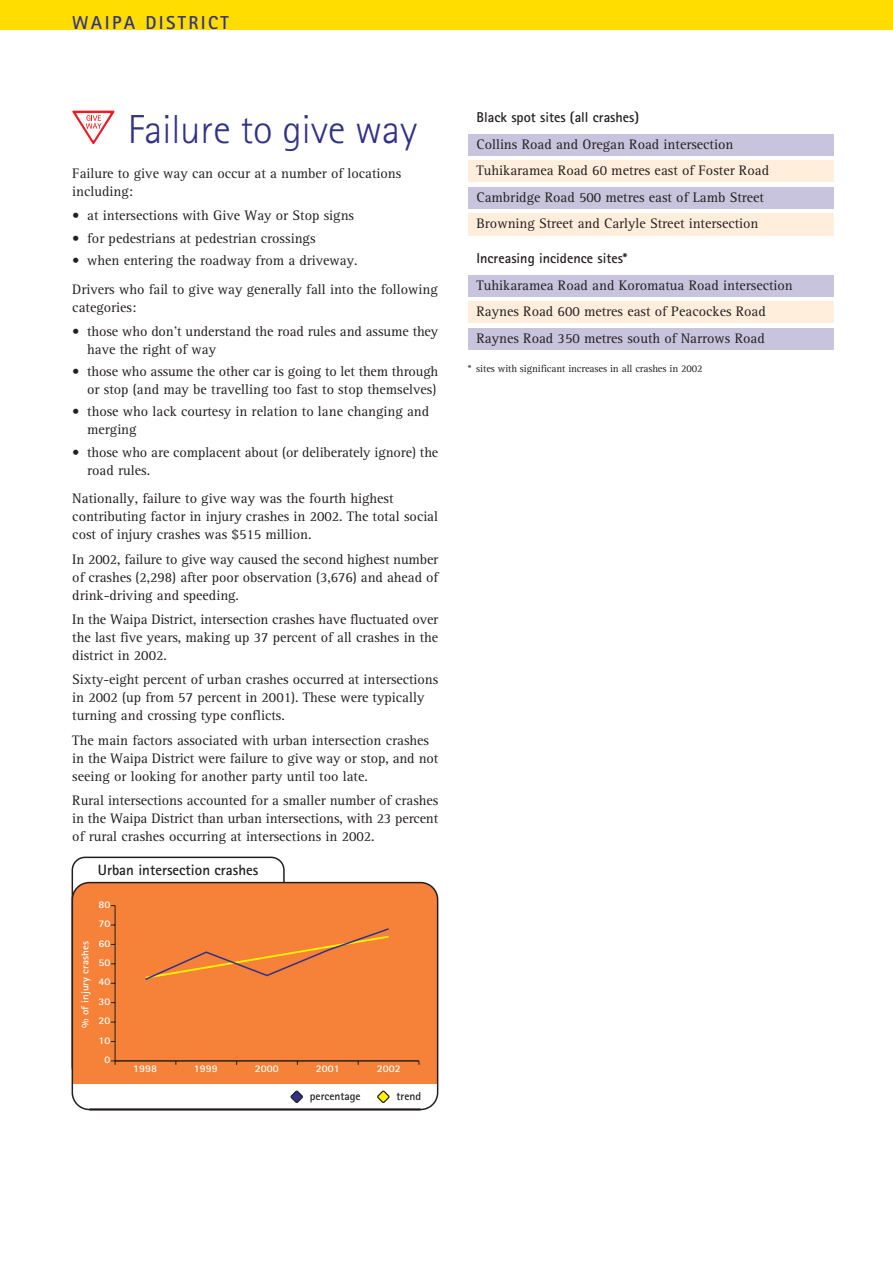
<style>
.page{position:relative;width:893px;height:1263px;background:#fff}
.page>*{position:absolute;margin:0;border:0;box-sizing:border-box;transform-origin:0 0}
.t1{font:40.5px "Rotis Sans Serif Light NZT";color:#303188}
.t2{font:18.75px "Rotis Sans Serif Bold NZT";letter-spacing:.125em;color:#303188}
.t3{font:15px "Rotis Sans Serif Bold NZT";color:#231f20}
.t4{font:14.25px/18px "Rotis Serif NZT";color:#231f20}
.t5{font:14.25px "Rotis Sans Serif Bold NZT";color:#231f20}
.t6{font:11.55px "Rotis Sans Serif Bold NZT";color:#231f20}
.t7{font:10.5px "Rotis Serif NZT";letter-spacing:-.01em;color:#231f20}
.t8{font:10.2px "Rotis Sans Serif Bold NZT";color:#fff;scale:1.09 1}
</style>
<div class="page">
<div style="left:468px;top:275px;width:365px;height:21px;background:#c8c4dd"></div>
<div style="left:468px;top:301px;width:365px;height:22px;background:#ffeedc"></div>
<div style="left:468px;top:328px;width:365px;height:22px;background:#c8c4dd"></div>
<div style="left:468px;top:213px;width:365px;height:23px;background:#ffeedc"></div>
<div style="left:468px;top:134px;width:365px;height:21px;background:#c8c4dd"></div>
<div style="left:468px;top:160px;width:365px;height:22px;background:#ffeedc"></div>
<div style="left:468px;top:187px;width:365px;height:22px;background:#c8c4dd"></div>
<div style="left:0;top:0;width:892px;height:30px;background:#fd0"></div>
<div style="left:72px;top:883px;width:365px;height:226px;background:#f58238;border-radius:17px"></div>
<div style="left:72px;top:1084px;width:365px;height:25px;background:#fff"></div>
<div style="left:72px;top:882px;width:366px;height:228px;border:2px solid #231f20;border-radius:17px"></div>
<hr style="left:115px;top:1061px;width:304px;height:1px;background:#231f20">
<svg style="left:78px;top:1090px;width:352px;height:21px"></svg>
<hr style="left:115px;top:1060px;width:304px;height:1px;background:#231f20">
<svg style="left:111px;top:1060px;width:5px;height:5px"></svg>
<hr style="left:115px;top:906px;width:1px;height:155px;background:#231f20">
<svg style="left:145px;top:928px;width:244px;height:52px"></svg>
<svg style="left:72px;top:111px;width:43px;height:33px"></svg>
<h2 class="t2" style="left:72px;top:16px;width:158px">WAIPA DISTRICT</h2>
<h1 class="t1" style="left:128px;top:114px;width:291px">Failure to give way</h1>
<p class="t4" style="left:72px;top:165px;width:330px">Failure to give way can occur at a number of locations including:</p>
<p class="t4" style="left:72px;top:208px;width:283px">• at intersections with Give Way or Stop signs</p>
<p class="t4" style="left:72px;top:230px;width:245px">• for pedestrians at pedestrian crossings</p>
<p class="t4" style="left:72px;top:247px;width:367px;line-height:28.7px">• when entering the roadway from a driveway.<br>Drivers who fail to give way generally fall into the following</p>
<p class="t4" style="left:72px;top:299px;width:65px">categories:</p>
<p class="t4" style="left:87px;top:323px;width:352px;text-indent:-15px">• those who don't understand the road rules and assume they have the right of way</p>
<p class="t4" style="left:72px;top:364px;width:367px;text-align:right">• those who assume the other car is going to let them through or stop (and may be travelling too fast to stop themselves)</p>
<p class="t4" style="left:87px;top:404px;width:343px;text-indent:-15px">• those who lack courtesy in relation to lane changing and merging</p>
<p class="t4" style="left:87px;top:444px;width:352px;text-indent:-15px">• those who are complacent about (or deliberately ignore) the road rules.</p>
<p class="t4" style="left:72px;top:491px;width:367px">Nationally, failure to give way was the fourth highest contributing factor in injury crashes in 2002. The total social cost of injury crashes was $515 million.</p>
<p class="t4" style="left:72px;top:551px;width:367px;text-align:justify">In 2002, failure to give way caused the second highest number of crashes (2,298) after poor observation (3,676) and ahead of drink-driving and speeding.</p>
<p class="t4" style="left:72px;top:612px;width:367px;text-align:justify">In the Waipa District, intersection crashes have fluctuated over the last five years, making up 37 percent of all crashes in the district in 2002.</p>
<p class="t4" style="left:72px;top:672px;width:367px">Sixty-eight percent of urban crashes occurred at intersections in 2002 (up from 57 percent in 2001). These were typically turning and crossing type conflicts.</p>
<p class="t4" style="left:72px;top:732px;width:367px">The main factors associated with urban intersection crashes in the Waipa District were failure to give way or stop, and not seeing or looking for another party until too late.</p>
<p class="t4" style="left:72px;top:793px;width:367px;text-align:justify">Rural intersections accounted for a smaller number of crashes in the Waipa District than urban intersections, with 23 percent of rural crashes occurring at intersections in 2002.</p>
<p class="t3" style="left:98px;top:864px;width:162px">Urban intersection crashes</p>
<p class="t8" style="left:98px;top:900px;width:12px">80</p>
<p class="t8" style="left:81px;top:1028px;width:81px;rotate:-90deg">% of injury crashes</p>
<p class="t8" style="left:98px;top:920px;width:12px">70</p>
<p class="t8" style="left:98px;top:939px;width:12px">60</p>
<p class="t8" style="left:98px;top:959px;width:12px">50</p>
<p class="t8" style="left:98px;top:978px;width:12px">40</p>
<p class="t8" style="left:98px;top:998px;width:12px">30</p>
<p class="t8" style="left:98px;top:1017px;width:12px">20</p>
<p class="t8" style="left:98px;top:1036px;width:12px">10</p>
<p class="t8" style="left:104px;top:1056px;width:7px">0</p>
<p class="t8" style="left:133px;top:1065px;width:23px">1998</p>
<p class="t8" style="left:194px;top:1065px;width:23px">1999</p>
<p class="t8" style="left:255px;top:1065px;width:23px">2000</p>
<p class="t8" style="left:316px;top:1065px;width:23px">2001</p>
<p class="t8" style="left:377px;top:1065px;width:23px">2002</p>
<p class="t6" style="left:310px;top:1091px;width:52px">percentage</p>
<p class="t6" style="left:396px;top:1091px;width:26px">trend</p>
<p class="t5" style="left:476px;top:112px;width:164px">Black spot sites (all crashes)</p>
<p class="t4" style="left:476px;top:132px;width:294px;line-height:26.5px">Collins Road and Oregan Road intersection Tuhikaramea Road 60 metres east of Foster Road Cambridge Road 500 metres east of Lamb Street Browning Street and Carlyle Street intersection</p>
<p class="t5" style="left:476px;top:253px;width:152px">Increasing incidence sites*</p>
<p class="t4" style="left:476px;top:273px;width:318px;line-height:26.5px">Tuhikaramea Road and Koromatua Road intersection<br>Raynes Road 600 metres east of Peacockes Road<br>Raynes Road 350 metres south of Narrows Road</p>
<p class="t7" style="left:468px;top:364px;width:236px">* sites with significant increases in all crashes in 2002</p>
</div>
